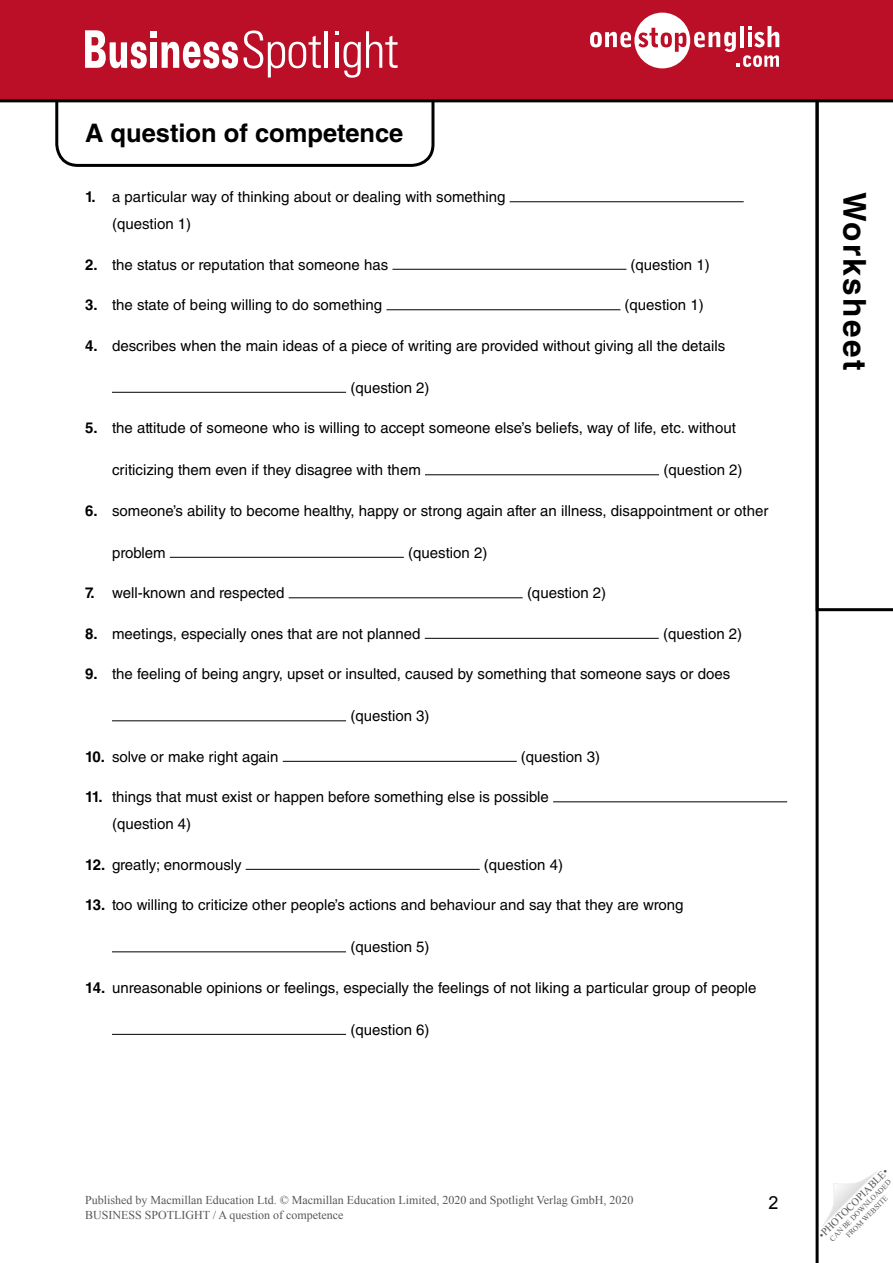
<style>
.page{position:relative;width:893px;height:1263px;background:#fff}
.page>*{position:absolute;margin:0;border:0;box-sizing:border-box;transform-origin:0 0}
.t1{font:700 31.5px "Helvetica LT Std";letter-spacing:.08em;color:#000}
.t2{font:700 25.5px "Helvetica LT Std";color:#000}
.t3{font:18px "Arial";color:#000}
.t4{font:15px/27px "Helvetica LT Std";color:#000}
.t5{font:12px/14.4px "Times New Roman";color:#575756}
.t6{font:10.5px "Times New Roman";color:#575756}
.t7{font:7.5px/9px "Times New Roman";color:#575756;text-align:center}
.s1{font-weight:700}
</style>
<div class="page">
<svg style="left:822px;top:1171px;width:55px;height:55px"></svg>
<svg style="left:819px;top:102px;width:74px;height:509px"></svg>
<hr style="left:816px;top:99px;width:3px;height:1164px;background:#000">
<svg style="left:55px;top:102px;width:379px;height:65px"></svg>
<div style="left:0;top:0;width:893px;height:101px;background:#ba0f26"></div>
<hr style="left:0;top:99px;width:893px;height:3px;background:#000">
<svg style="left:590px;top:13px;width:189px;height:55px"></svg>
<svg style="left:85px;top:30px;width:62px;height:39px"></svg>
<div style="left:150px;top:31px;width:7px;height:7px;background:#fff"></div>
<div style="left:151px;top:42px;width:6px;height:26px;background:#fff"></div>
<svg style="left:161px;top:31px;width:160px;height:46px"></svg>
<hr style="left:325px;top:31px;width:3px;height:37px;background:#fff">
<svg style="left:335px;top:31px;width:63px;height:47px"></svg>
<hr style="left:510px;top:201px;width:234px;height:1px;background:#000">
<hr style="left:392px;top:269px;width:234px;height:1px;background:#000">
<hr style="left:386px;top:309px;width:234px;height:1px;background:#000">
<hr style="left:112px;top:392px;width:234px;height:1px;background:#000">
<hr style="left:425px;top:474px;width:234px;height:1px;background:#000">
<hr style="left:170px;top:557px;width:234px;height:1px;background:#000">
<hr style="left:289px;top:597px;width:234px;height:1px;background:#000">
<hr style="left:425px;top:638px;width:234px;height:1px;background:#000">
<hr style="left:112px;top:720px;width:234px;height:1px;background:#000">
<hr style="left:283px;top:761px;width:234px;height:1px;background:#000">
<hr style="left:553px;top:801px;width:234px;height:1px;background:#000">
<hr style="left:246px;top:869px;width:234px;height:1px;background:#000">
<hr style="left:112px;top:951px;width:234px;height:1px;background:#000">
<hr style="left:112px;top:1034px;width:234px;height:1px;background:#000">
<h2 class="t2" style="left:85px;top:118px;width:320px">A question of competence</h2>
<p class="t4" style="left:112px;top:183px;width:395px;text-indent:-27px"><span class="s1">1.</span> a particular way of thinking about or dealing with something (question 1)</p>
<p class="t4" style="left:85px;top:251px;width:305px"><span class="s1">2.</span> the status or reputation that someone has</p>
<p class="t4" style="left:631px;top:251px;width:81px">(question 1)</p>
<p class="t4" style="left:85px;top:291px;width:299px"><span class="s1">3.</span> the state of being willing to do something</p>
<p class="t4" style="left:625px;top:291px;width:81px">(question 1)</p>
<p class="t4" style="left:85px;top:332px;width:642px"><span class="s1">4.</span> describes when the main ideas of a piece of writing are provided without giving all the details</p>
<p class="t4" style="left:350px;top:374px;width:81px">(question 2)</p>
<p class="t4" style="left:85px;top:414px;width:652px"><span class="s1">5.</span> the attitude of someone who is willing to accept someone else’s beliefs, way of life, etc. without</p>
<p class="t4" style="left:112px;top:456px;width:310px">criticizing them even if they disagree with them</p>
<p class="t4" style="left:663px;top:456px;width:81px">(question 2)</p>
<p class="t4" style="left:85px;top:497px;width:685px"><span class="s1">6.</span> someone’s ability to become healthy, happy or strong again after an illness, disappointment or other</p>
<p class="t4" style="left:112px;top:539px;width:55px">problem</p>
<p class="t4" style="left:408px;top:539px;width:81px">(question 2)</p>
<p class="t4" style="left:85px;top:579px;width:201px"><span class="s1">7.</span> well-known and respected</p>
<p class="t4" style="left:527px;top:579px;width:81px">(question 2)</p>
<p class="t4" style="left:85px;top:620px;width:337px"><span class="s1">8.</span> meetings, especially ones that are not planned</p>
<p class="t4" style="left:663px;top:620px;width:81px">(question 2)</p>
<p class="t4" style="left:85px;top:660px;width:647px"><span class="s1">9.</span> the feeling of being angry, upset or insulted, caused by something that someone says or does</p>
<p class="t4" style="left:350px;top:702px;width:81px">(question 3)</p>
<p class="t4" style="left:85px;top:743px;width:195px"><span class="s1">10.</span> solve or make right again</p>
<p class="t4" style="left:521px;top:743px;width:81px">(question 3)</p>
<p class="t4" style="left:112px;top:783px;width:438px;text-indent:-27px"><span class="s1">11.</span> things that must exist or happen before something else is possible (question 4)</p>
<p class="t4" style="left:85px;top:851px;width:158px"><span class="s1">12.</span> greatly; enormously</p>
<p class="t4" style="left:484px;top:851px;width:81px">(question 4)</p>
<p class="t4" style="left:85px;top:891px;width:600px"><span class="s1">13.</span> too willing to criticize other people’s actions and behaviour and say that they are wrong</p>
<p class="t4" style="left:350px;top:933px;width:81px">(question 5)</p>
<p class="t4" style="left:85px;top:974px;width:673px"><span class="s1">14.</span> unreasonable opinions or feelings, especially the feelings of not liking a particular group of people</p>
<p class="t4" style="left:350px;top:1016px;width:81px">(question 6)</p>
<h1 class="t1" style="left:874px;top:192px;width:180px;rotate:90deg">Worksheet</h1>
<p class="t5" style="left:85px;top:1193px;width:550px">Published by Macmillan Education Ltd. © Macmillan Education Limited, 2020 and Spotlight Verlag GmbH, 2020<br>BUSINESS SPOTLIGHT / A question of competence</p>
<p class="t3" style="left:769px;top:1191px;width:12px">2</p>
<p class="t6" style="left:815px;top:1231px;width:95px;rotate:-45deg">•PHOTOCOPIABLE•</p>
<p class="t7" style="left:828px;top:1236px;width:85px;rotate:-45deg">CAN BE DOWNLOADED<br>FROM WEBSITE</p>
</div>
